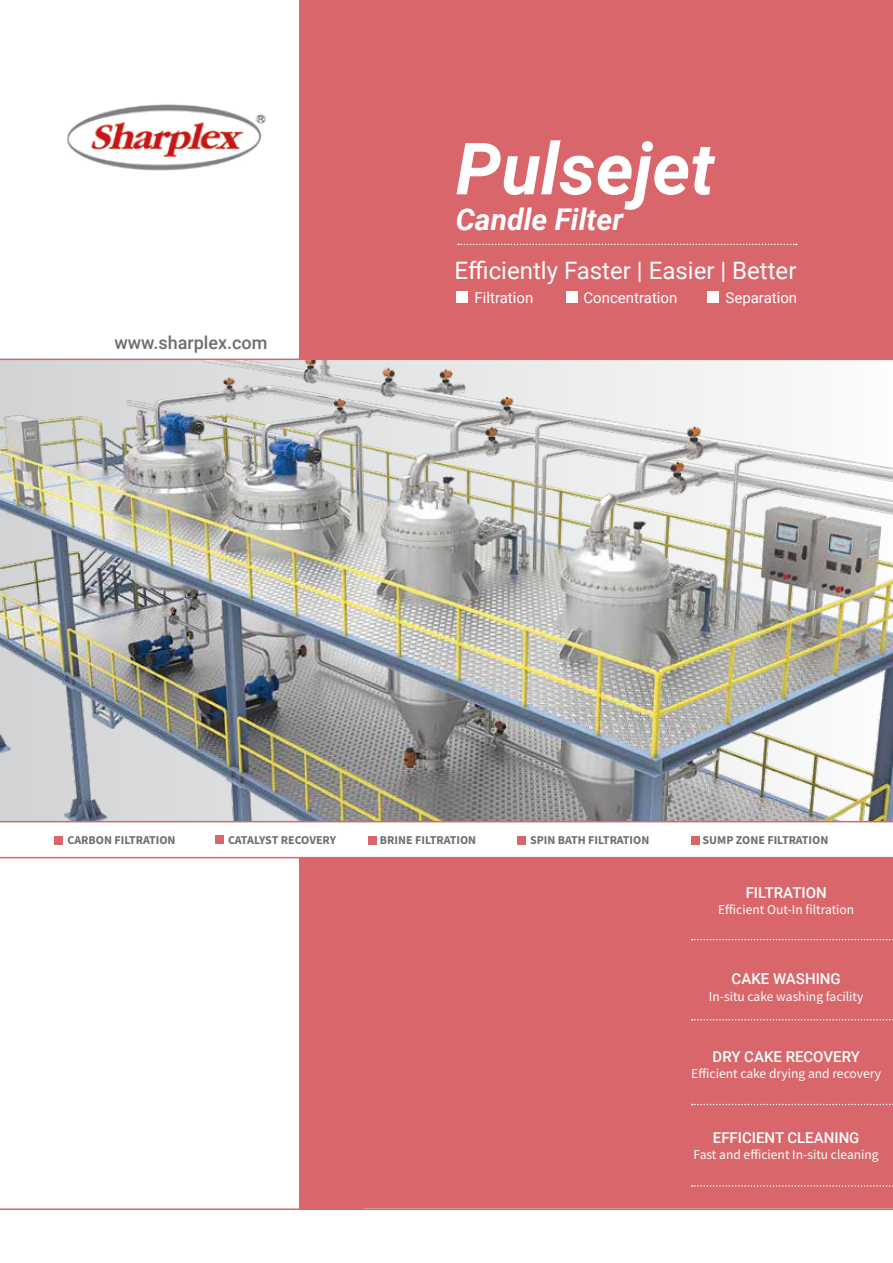
<style>
.page{position:relative;width:893px;height:1263px;background:#fff}
.page>*{position:absolute;margin:0;border:0;box-sizing:border-box;transform-origin:0 0}
.t1{font:italic 700 72px "Roboto";color:#fff}
.t2{font:italic 700 30px "Roboto";color:#fff}
.t3{font:24px "Roboto";color:#fff}
.t4{font:500 18px "Roboto";color:#6d6e71}
.t5{font:500 15px "Roboto";color:#fff}
.t6{font:15px "Roboto";color:#fff}
.t7{font:13.5px "Source Sans Pro";color:#fff}
.t8{font:700 12px "Source Sans Pro";color:#6d6e71}
</style>
<div class="page">
<img style="left:67px;top:104px;width:200px;height:67px">
<div style="left:299px;top:858px;width:594px;height:351px;background:#d9666a"></div>
<div style="left:299px;top:0;width:594px;height:821px;background:#d9666a"></div>
<img style="left:0;top:359px;width:893px;height:463px">
<hr style="left:0;top:1208px;width:893px;height:2px;background:#d9666a">
<hr style="left:0;top:857px;width:893px;height:1px;background:#d9666a">
<svg style="left:692px;top:939px;width:201px;height:1px"></svg>
<svg style="left:692px;top:1019px;width:201px;height:1px"></svg>
<svg style="left:692px;top:1104px;width:201px;height:1px"></svg>
<svg style="left:692px;top:1185px;width:201px;height:2px"></svg>
<svg style="left:458px;top:244px;width:339px;height:1px"></svg>
<div style="left:54px;top:836px;width:8px;height:8px;background:#d9666a"></div>
<div style="left:518px;top:836px;width:8px;height:8px;background:#d9666a"></div>
<div style="left:368px;top:836px;width:8px;height:8px;background:#d9666a"></div>
<div style="left:216px;top:836px;width:8px;height:8px;background:#d9666a"></div>
<div style="left:691px;top:836px;width:8px;height:8px;background:#d9666a"></div>
<div style="left:457px;top:291px;width:11px;height:12px;background:#fff"></div>
<div style="left:707px;top:291px;width:12px;height:12px;background:#fff"></div>
<div style="left:566px;top:291px;width:11px;height:12px;background:#fff"></div>
<h1 class="t1" style="left:456px;top:118px;width:260px">Pulsejet</h1>
<h2 class="t2" style="left:456px;top:199px;width:169px">Candle Filter</h2>
<h3 class="t3" style="left:455px;top:253px;width:343px">Efficiently Faster | Easier | Better</h3>
<h3 class="t4" style="left:114px;top:330px;width:155px">www.sharplex.com</h3>
<p class="t6" style="left:475px;top:287px;width:60px">Filtration</p>
<p class="t6" style="left:583px;top:287px;width:95px">Concentration</p>
<p class="t6" style="left:725px;top:287px;width:73px">Separation</p>
<p class="t8" style="left:67px;top:832px;width:110px">CARBON FILTRATION</p>
<p class="t8" style="left:228px;top:832px;width:110px">CATALYST RECOVERY</p>
<p class="t8" style="left:380px;top:832px;width:98px">BRINE FILTRATION</p>
<p class="t8" style="left:530px;top:832px;width:121px">SPIN BATH FILTRATION</p>
<p class="t8" style="left:703px;top:832px;width:127px">SUMP ZONE FILTRATION</p>
<p class="t5" style="left:746px;top:882px;width:82px">FILTRATION</p>
<p class="t7" style="left:718px;top:901px;width:138px">Efficient Out-In filtration</p>
<p class="t5" style="left:732px;top:968px;width:111px">CAKE WASHING</p>
<p class="t7" style="left:709px;top:987px;width:156px">In-situ cake washing facility</p>
<p class="t5" style="left:712px;top:1046px;width:149px">DRY CAKE RECOVERY</p>
<p class="t7" style="left:691px;top:1065px;width:191px">Efficient cake drying and recovery</p>
<p class="t5" style="left:713px;top:1127px;width:148px">EFFICIENT CLEANING</p>
<p class="t7" style="left:694px;top:1146px;width:187px">Fast and efficient In-situ cleaning</p>
</div>
